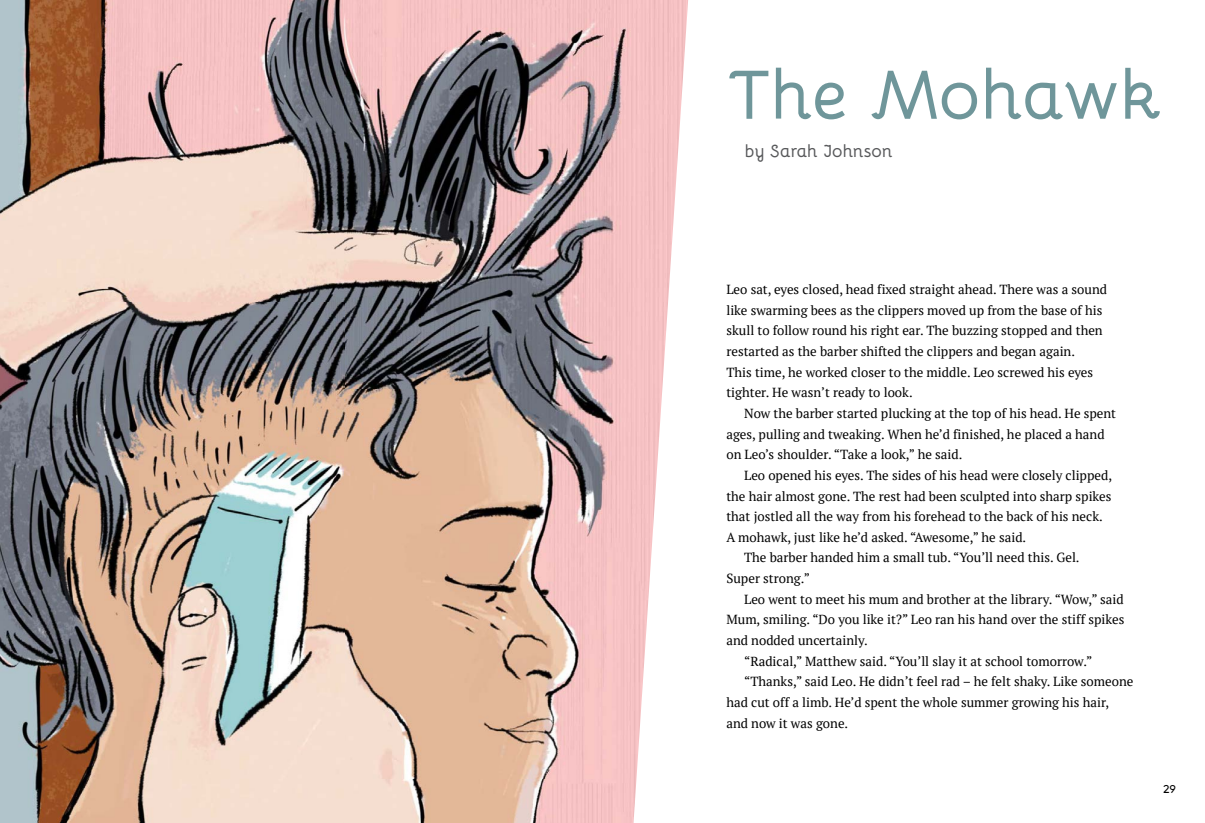
<style>
.page{position:relative;width:1205px;height:823px;background:#fff}
.page>*{position:absolute;margin:0;border:0;box-sizing:border-box;transform-origin:0 0}
.t1{font:700 69.88px "Bellota";letter-spacing:-.03em;color:#6f969a}
.t2{font:700 17.5px "Bellota";letter-spacing:-.01em;color:#58595b}
.t3{font:13.12px/20.6px "PT Serif";color:#000}
.t4{font:11.25px "Aronui";color:#000}
</style>
<div class="page">
<img style="left:0;top:0;width:688px;height:822px">
<h1 class="t1" style="left:727px;top:39px;width:437px">The Mohawk</h1>
<h2 class="t2" style="left:745px;top:137px;width:149px">by Sarah Johnson</h2>
<p class="t3" style="left:726px;top:279px;width:382px">Leo sat, eyes closed, head fixed straight ahead. There was a sound like swarming bees as the clippers moved up from the base of his skull to follow round his right ear. The buzzing stopped and then restarted as the barber shifted the clippers and began again.<br>This time, he worked closer to the middle. Leo screwed his eyes tighter. He wasn’t ready to look.</p>
<p class="t3" style="left:726px;top:402px;width:391px;text-indent:18px">Now the barber started plucking at the top of his head. He spent ages, pulling and tweaking. When he’d finished, he placed a hand on Leo’s shoulder. “Take a look,” he said.</p>
<p class="t3" style="left:744px;top:464px;width:369px">Leo opened his eyes. The sides of his head were closely clipped,</p>
<p class="t3" style="left:726px;top:485px;width:387px">the hair almost gone. The rest had been sculpted into sharp spikes</p>
<p class="t3" style="left:726px;top:505px;width:378px">that jostled all the way from his forehead to the back of his neck.</p>
<p class="t3" style="left:726px;top:526px;width:301px">A mohawk, just like he’d asked. “Awesome,” he said.</p>
<p class="t3" style="left:744px;top:547px;width:337px">The barber handed him a small tub. “You’ll need this. Gel.</p>
<p class="t3" style="left:726px;top:567px;width:85px">Super strong.”</p>
<p class="t3" style="left:744px;top:588px;width:381px">Leo went to meet his mum and brother at the library. “Wow,” said</p>
<p class="t3" style="left:726px;top:609px;width:399px">Mum, smiling. “Do you like it?” Leo ran his hand over the stiff spikes</p>
<p class="t3" style="left:726px;top:629px;width:143px">and nodded uncertainly.</p>
<p class="t3" style="left:744px;top:650px;width:350px">“Radical,” Matthew said. “You’ll slay it at school tomorrow.”</p>
<p class="t3" style="left:744px;top:670px;width:391px">“Thanks,” said Leo. He didn’t feel rad – he felt shaky. Like someone</p>
<p class="t3" style="left:726px;top:691px;width:384px">had cut off a limb. He’d spent the whole summer growing his hair,</p>
<p class="t3" style="left:726px;top:712px;width:123px">and now it was gone.</p>
<p class="t4" style="left:1163px;top:781px;width:15px">29</p>
</div>
